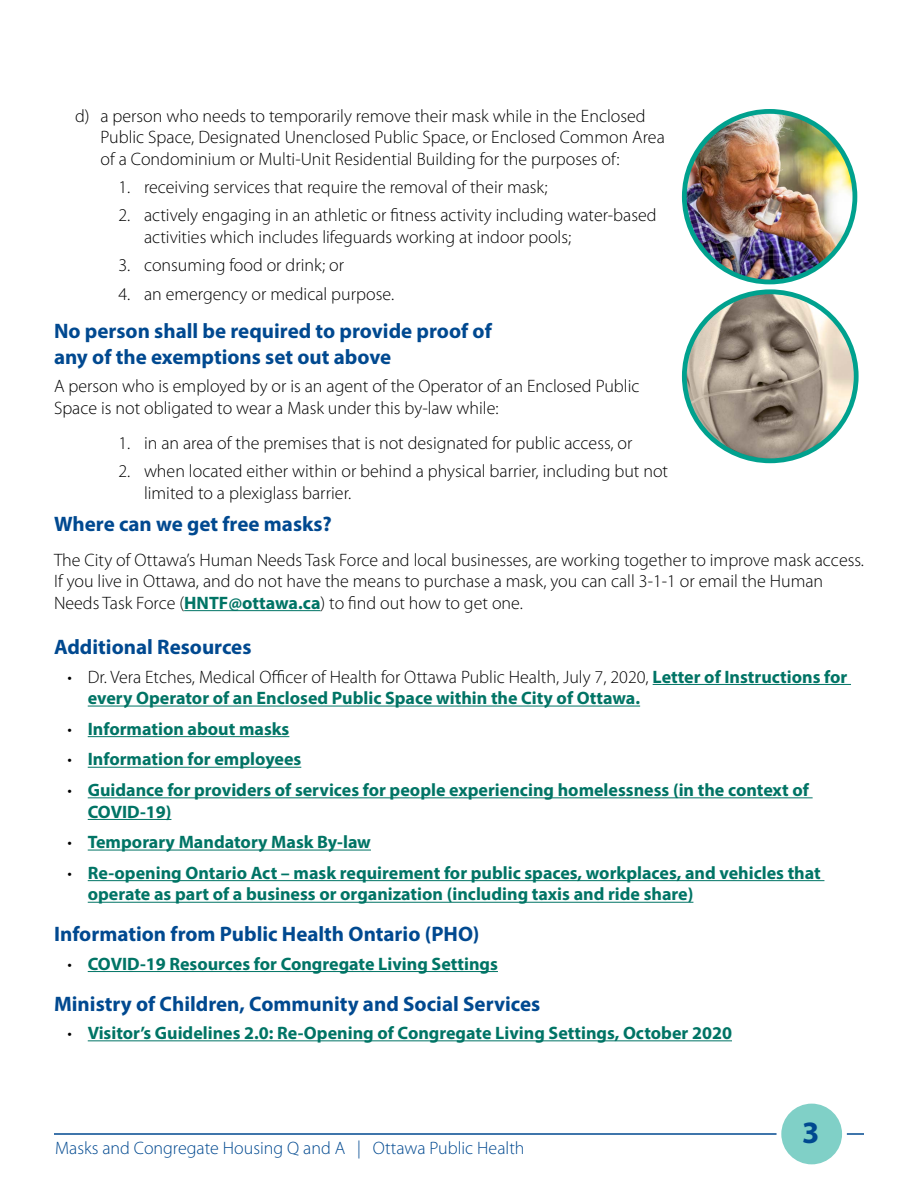
<style>
.page{position:relative;width:918px;height:1188px;background:#fff}
.page>*{position:absolute;margin:0;border:0;box-sizing:border-box;transform-origin:0 0}
.t1{font:700 31.2px "Myriad Pro";color:#004990}
.Sub_Headers__H2{font:700 21px/25.2px "Myriad Pro";color:#004990}
.Body_Copy__P{font:700 21px "Myriad Pro";color:#004990}
.Body_Copy__P-2{font:300 18px/21.6px "Myriad Pro";color:#000}
.t2{font:700 18px/21.6px "Myriad Pro";color:#007465}
.t3{font:300 18px "Myriad Pro";color:#004990}
.s1{font-weight:700;color:#007465}
.s2{font-weight:300;color:#000}
</style>
<div class="page">
<hr style="left:54px;top:1133px;width:810px;height:2px;background:#004990">
<div style="left:779px;top:1101px;width:65px;height:66px;background:#80d0c7;border-radius:50%"></div>
<div style="left:777px;top:1099px;width:70px;height:70px;border:5px solid #fff;border-radius:50%"></div>
<hr style="left:184px;top:610px;width:137px;height:1px;background:#007465">
<hr style="left:653px;top:684px;width:198px;height:1px;background:#007465">
<hr style="left:88px;top:706px;width:552px;height:1px;background:#007465">
<hr style="left:88px;top:736px;width:201px;height:1px;background:#007465">
<hr style="left:88px;top:767px;width:213px;height:1px;background:#007465">
<hr style="left:88px;top:797px;width:725px;height:1px;background:#007465">
<hr style="left:88px;top:819px;width:83px;height:1px;background:#007465">
<hr style="left:88px;top:850px;width:283px;height:1px;background:#007465">
<hr style="left:88px;top:880px;width:736px;height:1px;background:#007465">
<hr style="left:88px;top:902px;width:605px;height:1px;background:#007465">
<hr style="left:88px;top:971px;width:410px;height:1px;background:#007465">
<hr style="left:88px;top:1040px;width:644px;height:1px;background:#007465">
<img style="left:684px;top:111px;width:171px;height:171px;border-radius:84px">
<div style="left:682px;top:109px;width:175px;height:175px;border:5px solid #00a18e;border-radius:50%"></div>
<img style="left:684px;top:292px;width:172px;height:169px">
<div style="left:682px;top:289px;width:177px;height:174px;border:5px solid #00a18e;border-radius:50%"></div>
<p class="Body_Copy__P-2" style="left:100px;top:105px;width:566px;text-indent:-26px">d) a person who needs to temporarily remove their mask while in the Enclosed<br>Public Space, Designated Unenclosed Public Space, or Enclosed Common Area of a Condominium or Multi-Unit Residential Building for the purposes of:</p>
<p class="Body_Copy__P-2" style="left:118px;top:176px;width:431px">1. receiving services that require the removal of their mask;</p>
<p class="Body_Copy__P-2" style="left:144px;top:204px;width:514px;text-indent:-26px">2. actively engaging in an athletic or fitness activity including water-based activities which includes lifeguards working at indoor pools;</p>
<p class="Body_Copy__P-2" style="left:118px;top:254px;width:227px">3. consuming food or drink; or</p>
<p class="Body_Copy__P-2" style="left:118px;top:283px;width:277px">4. an emergency or medical purpose.</p>
<h2 class="Sub_Headers__H2" style="left:54px;top:318px;width:439px">No person shall be required to provide proof of any of the exemptions set out above</h2>
<p class="Body_Copy__P-2" style="left:54px;top:375px;width:587px">A person who is employed by or is an agent of the Operator of an Enclosed Public<br>Space is not obligated to wear a Mask under this by-law while:</p>
<p class="Body_Copy__P-2" style="left:118px;top:432px;width:516px">1. in an area of the premises that is not designated for public access, or</p>
<p class="Body_Copy__P-2" style="left:144px;top:460px;width:526px;text-indent:-26px">2. when located either within or behind a physical barrier, including but not limited to a plexiglass barrier.</p>
<p class="Body_Copy__P" style="left:54px;top:510px;width:279px">Where can we get free masks?</p>
<p class="Body_Copy__P-2" style="left:54px;top:549px;width:812px">The City of Ottawa’s Human Needs Task Force and local businesses, are working together to improve mask access.<br>If you live in Ottawa, and do not have the means to purchase a mask, you can call 3-1-1 or email the Human<br>Needs Task Force (<span class="s1">HNTF@ottawa.ca</span>) to find out how to get one.</p>
<h2 class="Sub_Headers__H2" style="left:54px;top:634px;width:199px">Additional Resources</h2>
<p class="t2" style="left:88px;top:665px;width:761px;text-indent:-20px"><span class="s2">• Dr. Vera Etches, Medical Officer of Health for Ottawa Public Health, July 7, 2020,</span> Letter of Instructions for every Operator of an Enclosed Public Space within the City of Ottawa.</p>
<p class="t2" style="left:68px;top:717px;width:223px"><span class="s2">•</span> Information about masks</p>
<p class="t2" style="left:68px;top:748px;width:235px"><span class="s2">•</span> Information for employees</p>
<p class="t2" style="left:88px;top:779px;width:723px;text-indent:-20px"><span class="s2">•</span> Guidance for providers of services for people experiencing homelessness (in the context of<br>COVID-19)</p>
<p class="t2" style="left:68px;top:831px;width:305px"><span class="s2">•</span> Temporary Mandatory Mask By-law</p>
<p class="t2" style="left:88px;top:861px;width:735px;text-indent:-20px"><span class="s2">•</span> Re-opening Ontario Act – mask requirement for public spaces, workplaces, and vehicles that operate as part of a business or organization (including taxis and ride share)</p>
<h2 class="Sub_Headers__H2" style="left:54px;top:921px;width:427px">Information from Public Health Ontario (PHO)</h2>
<p class="t2" style="left:68px;top:952px;width:432px"><span class="s2">•</span> COVID-19 Resources for Congregate Living Settings</p>
<h2 class="Sub_Headers__H2" style="left:54px;top:990px;width:488px">Ministry of Children, Community and Social Services</h2>
<p class="t2" style="left:68px;top:1022px;width:666px"><span class="s2">•</span> Visitor’s Guidelines 2.0: Re-Opening of Congregate Living Settings, October 2020</p>
<p class="t3" style="left:55px;top:1137px;width:471px">Masks and Congregate Housing Q and A | Ottawa Public Health</p>
<h1 class="t1" style="left:802px;top:1113px;width:19px">3</h1>
</div>
